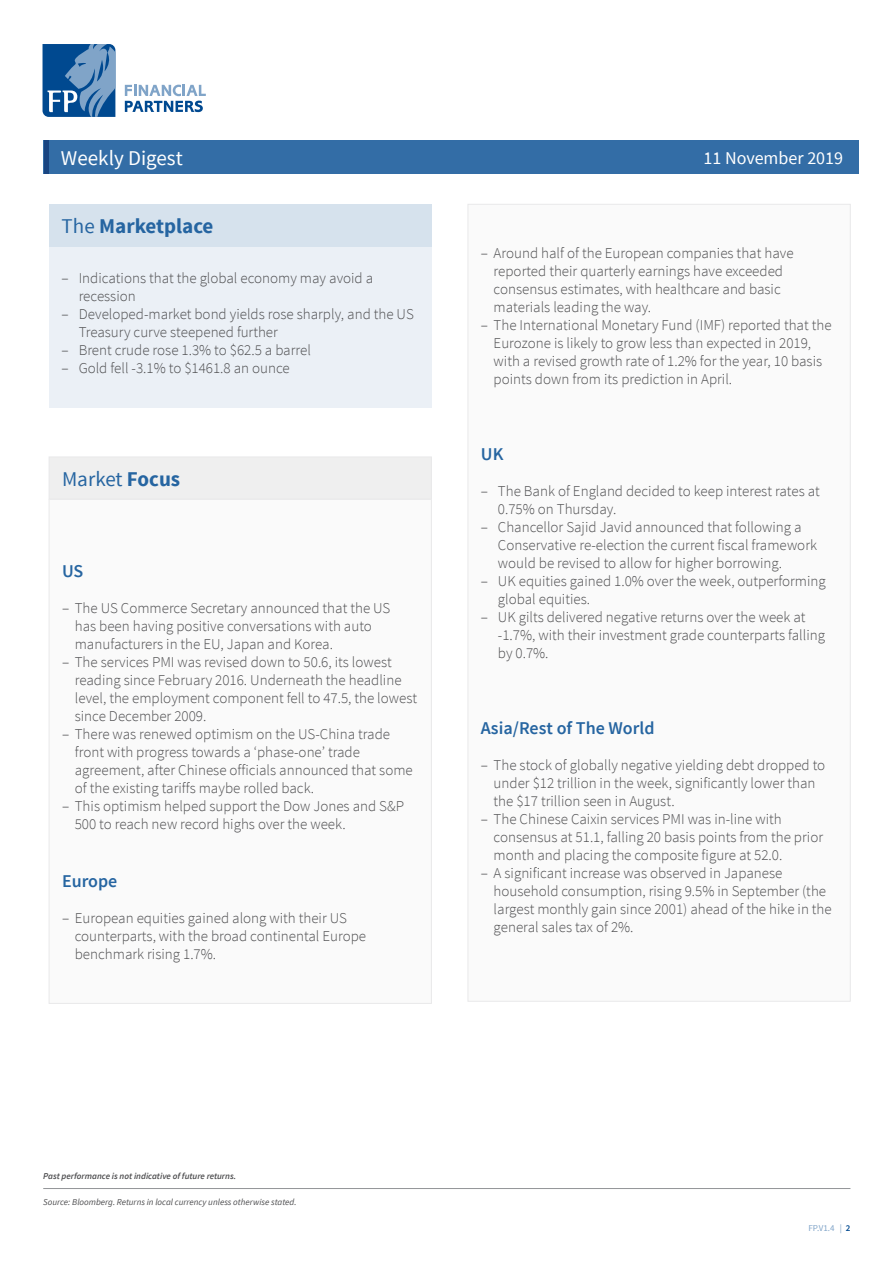
<style>
.page{position:relative;width:893px;height:1263px;background:#fff}
.page>*{position:absolute;margin:0;border:0;box-sizing:border-box;transform-origin:0 0}
.t1{font:700 21px "Source Sans Pro";color:#2665a1}
.t2{font:21px "Source Sans Pro";color:#fff}
.t3{font:21px "Source Sans Pro";color:#2665a1}
.t4{font:600 18px "Source Sans Pro";color:#2665a1}
.t5{font:18px "Source Sans Pro";color:#fff}
.t6{font:300 15px/18px "Source Sans Pro";color:#4d4d4f}
.t7{font:italic 9px "Source Sans Pro";color:#4d4d4f}
.t8{font:italic 600 9px "Source Sans Pro";color:#4d4d4f}
.t9{font:9px "Source Sans Pro";color:#80a4c8}
.s1{font-weight:400}
.s2{font-weight:700}
.s3{font-weight:600;color:#004990}
</style>
<div class="page">
<div style="left:44px;top:140px;width:815px;height:34px;background:#336da6"></div>
<svg style="left:125px;top:85px;width:81px;height:27px"></svg>
<svg style="left:43px;top:44px;width:72px;height:73px"></svg>
<hr style="left:44px;top:140px;width:4px;height:34px;background:#194581">
<hr style="left:43px;top:1188px;width:807px;height:1px;background:#939598">
<div style="left:49px;top:247px;width:383px;height:160px;background:#ebf0f6"></div>
<div style="left:49px;top:204px;width:383px;height:43px;background:#d6e2ed"></div>
<div style="left:49px;top:499px;width:382px;height:504px;background:#fafafa"></div>
<div style="left:49px;top:457px;width:382px;height:42px;background:#efefef"></div>
<div style="left:468px;top:204px;width:382px;height:797px;background:#fafafa"></div>
<h1 class="t2" style="left:61px;top:145px;width:123px">Weekly Digest</h1>
<p class="t5" style="left:703px;top:147px;width:141px">11 November 2019</p>
<h1 class="t1" style="left:62px;top:213px;width:153px"><span class="s1">The</span> Marketplace</h1>
<p class="t6" style="left:79px;top:269px;width:296px;text-indent:-17px">– Indications that the global economy may avoid a recession</p>
<p class="t6" style="left:79px;top:305px;width:337px;text-indent:-17px">– Developed-market bond yields rose sharply, and the US<br>Treasury curve steepened further</p>
<p class="t6" style="left:62px;top:341px;width:251px">– Brent crude rose 1.3% to $62.5 a barrel</p>
<p class="t6" style="left:62px;top:359px;width:230px">– Gold fell -3.1% to $1461.8 an ounce</p>
<h1 class="t3" style="left:62px;top:466px;width:120px">Market <span class="s2">Focus</span></h1>
<p class="t4" style="left:62px;top:560px;width:23px">US</p>
<p class="t6" style="left:75px;top:599px;width:317px;text-indent:-13px">– The US Commerce Secretary announced that the US has been having positive conversations with auto manufacturers in the EU, Japan and Korea.</p>
<p class="t6" style="left:75px;top:653px;width:344px;text-indent:-13px">– The services PMI was revised down to 50.6, its lowest reading since February 2016. Underneath the headline level, the employment component fell to 47.5, the lowest since December 2009.</p>
<p class="t6" style="left:75px;top:725px;width:339px;text-indent:-13px">– There was renewed optimism on the US-China trade front with progress towards a ‘phase-one’ trade agreement, after Chinese officials announced that some of the existing tariffs maybe rolled back.</p>
<p class="t6" style="left:75px;top:797px;width:331px;text-indent:-13px">– This optimism helped support the Dow Jones and S&amp;P<br>500 to reach new record highs over the week.</p>
<p class="t4" style="left:62px;top:869px;width:57px">Europe</p>
<p class="t6" style="left:75px;top:909px;width:293px;text-indent:-13px">– European equities gained along with their US counterparts, with the broad continental Europe benchmark rising 1.7%.</p>
<p class="t6" style="left:494px;top:244px;width:301px;text-indent:-13px">– Around half of the European companies that have reported their quarterly earnings have exceeded consensus estimates, with healthcare and basic materials leading the way.</p>
<p class="t6" style="left:494px;top:316px;width:339px;text-indent:-13px">– The International Monetary Fund (IMF) reported that the Eurozone is likely to grow less than expected in 2019, with a revised growth rate of 1.2% for the year, 10 basis points down from its prediction in April.</p>
<p class="t4" style="left:481px;top:443px;width:24px">UK</p>
<p class="t6" style="left:498px;top:482px;width:323px;text-indent:-17px">– The Bank of England decided to keep interest rates at<br>0.75% on Thursday.</p>
<p class="t6" style="left:498px;top:518px;width:321px;text-indent:-17px">– Chancellor Sajid Javid announced that following a<br>Conservative re-election the current fiscal framework would be revised to allow for higher borrowing.</p>
<p class="t6" style="left:498px;top:572px;width:329px;text-indent:-17px">– UK equities gained 1.0% over the week, outperforming global equities.</p>
<p class="t6" style="left:498px;top:608px;width:329px;text-indent:-17px">– UK gilts delivered negative returns over the week at -1.7%, with their investment grade counterparts falling by 0.7%.</p>
<p class="t4" style="left:481px;top:716px;width:175px">Asia/Rest of The World</p>
<p class="t6" style="left:494px;top:756px;width:333px;text-indent:-13px">– The stock of globally negative yielding debt dropped to under $12 trillion in the week, significantly lower than the $17 trillion seen in August.</p>
<p class="t6" style="left:494px;top:810px;width:331px;text-indent:-13px">– The Chinese Caixin services PMI was in-line with consensus at 51.1, falling 20 basis points from the prior month and placing the composite figure at 52.0.</p>
<p class="t6" style="left:494px;top:864px;width:340px;text-indent:-13px">– A significant increase was observed in Japanese household consumption, rising 9.5% in September (the largest monthly gain since 2001) ahead of the hike in the general sales tax of 2%.</p>
<p class="t8" style="left:43px;top:1170px;width:194px">Past performance is not indicative of future returns.</p>
<p class="t7" style="left:43px;top:1196px;width:255px">Source: Bloomberg. Returns in local currency unless otherwise stated.</p>
<p class="t9" style="left:808px;top:1223px;width:43px">FP.V1.4 | <span class="s3">2</span></p>
</div>
